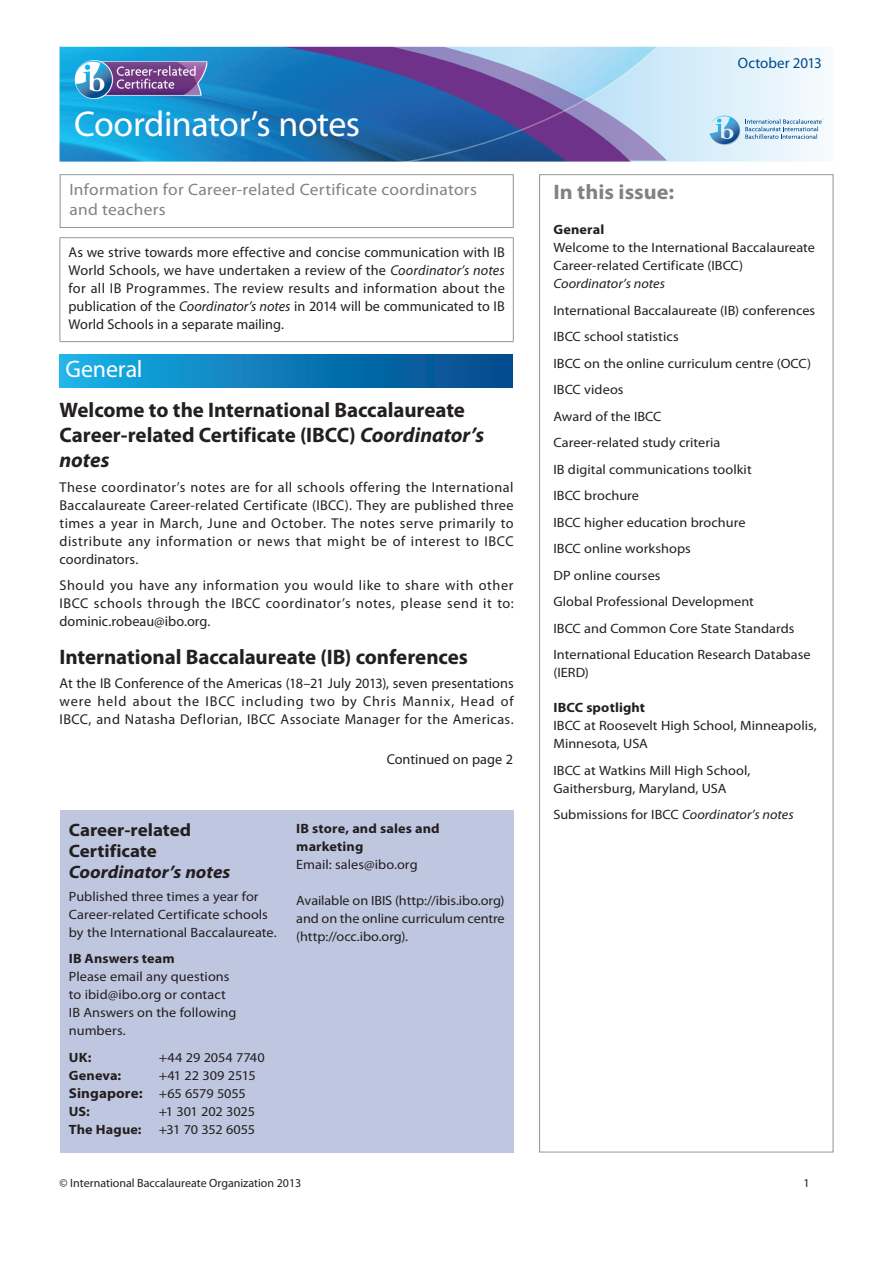
<style>
.page{position:relative;width:893px;height:1263px;background:#fff}
.page>*{position:absolute;margin:0;border:0;box-sizing:border-box;transform-origin:0 0}
.t1{font:36px "Myriad Pro";letter-spacing:-.015em;color:#fff}
.Heading_1{font:24px "Myriad Pro";letter-spacing:-.005em;color:#fff}
.Heading_2{font:700 21px/25.2px "Myriad Pro";letter-spacing:-.005em;color:#231f20}
.In_this_issue{font:700 21px "Myriad Pro";color:#808285;scale:1.06 1}
.Info_panel_level_1{font:700 18px/21px "Myriad Pro";color:#231f20;scale:1.06 1}
.t2{font:16.5px/19.8px "Myriad Pro";letter-spacing:.015em;color:#808285;scale:1.06 1}
.t3{font:15px "Myriad Pro";color:#004a8d}
.Body{font:14.25px/18px "Myriad Pro";letter-spacing:.025em;color:#231f20;text-align:justify}
.Body-2{font:14.25px "Myriad Pro";letter-spacing:.005em;color:#231f20}
.Info_panel{font:13.5px/18px "Myriad Pro";letter-spacing:.005em;color:#231f20;scale:1.06 1}
.Body_without_spacing{font:13.5px/18px "Myriad Pro";letter-spacing:-.005em;color:#231f20;text-align:justify;scale:1.06 1}
.Info_panel_level_2{font:700 13.5px/18px "Myriad Pro";letter-spacing:.01em;color:#231f20;scale:1.06 1}
.Body_without_spacing-2{font:700 13.5px "Myriad Pro";letter-spacing:.005em;color:#231f20;scale:1.06 1}
.t4{font:12px "Myriad Pro";color:#231f20}
.s1{font-style:italic}
.s2{font-weight:700;font-size:14.25px}
</style>
<div class="page">
<svg style="left:59px;top:46px;width:775px;height:152px"></svg>
<svg style="left:59px;top:46px;width:616px;height:121px;background:#5488c0"></svg>
<div style="left:60px;top:175px;width:453px;height:52px;background:#fff"></div>
<div style="left:60px;top:174px;width:454px;height:54px;border:1px solid #939598"></div>
<img style="left:75px;top:60px;width:18px;height:26px">
<svg style="left:709px;top:116px;width:114px;height:29px"></svg>
<div style="left:60px;top:810px;width:454px;height:342px;background:#bfc7e0"></div>
<div style="left:540px;top:175px;width:293px;height:977px;background:#fff"></div>
<div style="left:60px;top:355px;width:453px;height:32px;background:linear-gradient(to right,#19b0e6,#004689)"></div>
<hr style="left:60px;top:237px;width:454px;height:1px;background:#939598">
<hr style="left:60px;top:238px;width:1px;height:103px;background:#939598">
<hr style="left:513px;top:238px;width:1px;height:103px;background:#939598">
<hr style="left:60px;top:341px;width:454px;height:1px;background:#939598">
<h1 class="t1" style="left:74px;top:102px;width:288px">Coordinator’s notes</h1>
<p class="t2" style="left:69px;top:179px;width:386px">Information for Career-related Certificate coordinators and teachers</p>
<p class="Body" style="left:68px;top:243px;width:438px">As we strive towards more effective and concise communication with IB World Schools, we have undertaken a review of the <span class="s1">Coordinator’s notes </span>for all IB Programmes. The review results and information about the publication of the <span class="s1">Coordinator’s notes</span> in 2014 will be communicated to IB World Schools in a separate mailing.</p>
<p class="Heading_1" style="left:66px;top:354px;width:79px">General</p>
<p class="Heading_2" style="left:60px;top:396px;width:426px">Welcome to the International Baccalaureate<br>Career-related Certificate (IBCC) <span class="s1">Coordinator’s notes</span></p>
<p class="Body" style="left:60px;top:477px;width:456px">These coordinator’s notes are for all schools offering the International Baccalaureate Career-related Certificate (IBCC). They are published three times a year in March, June and October. The notes serve primarily to distribute any information or news that might be of interest to IBCC coordinators.</p>
<p class="Body" style="left:60px;top:576px;width:456px">Should you have any information you would like to share with other IBCC schools through the IBCC coordinator’s notes, please send it to: dominic.robeau@ibo.org.</p>
<p class="Heading_2" style="left:60px;top:644px;width:410px">International Baccalaureate (IB) conferences</p>
<p class="Body" style="left:60px;top:674px;width:456px">At the IB Conference of the Americas (18–21 July 2013), seven presentations were held about the IBCC including two by Chris Mannix, Head of IBCC, and Natasha Deflorian, IBCC Associate Manager for the Americas.</p>
<p class="Body-2" style="left:387px;top:750px;width:128px">Continued on page 2</p>
<p class="Info_panel_level_1" style="left:69px;top:819px;width:154px">Career-related<br>Certificate<br><span class="s1">Coordinator’s notes</span></p>
<p class="Info_panel" style="left:69px;top:887px;width:197px">Published three times a year for<br>Career-related Certificate schools by the International Baccalaureate.</p>
<p class="Info_panel_level_2" style="left:69px;top:949px;width:101px">IB Answers team</p>
<p class="Info_panel" style="left:69px;top:967px;width:160px">Please email any questions to ibid@ibo.org or contact<br>IB Answers on the following numbers.</p>
<p class="Body_without_spacing-2" style="left:69px;top:1048px;width:23px">UK:</p>
<p class="Body_without_spacing" style="left:159px;top:1048px;width:102px">+44 29 2054 7740</p>
<p class="Body_without_spacing-2" style="left:69px;top:1066px;width:51px">Geneva:</p>
<p class="Body_without_spacing" style="left:159px;top:1066px;width:93px">+41 22 309 2515</p>
<p class="Body_without_spacing" style="left:69px;top:1084px;width:168px"><span class="s2">Singapore:</span> +65 6579 5055</p>
<p class="Body_without_spacing-2" style="left:69px;top:1102px;width:21px">US:</p>
<p class="Body_without_spacing" style="left:159px;top:1102px;width:92px">+1 301 202 3025</p>
<p class="Body_without_spacing-2" style="left:69px;top:1120px;width:70px">The Hague:</p>
<p class="Body_without_spacing" style="left:159px;top:1120px;width:92px">+31 70 352 6055</p>
<p class="Info_panel_level_2" style="left:296px;top:819px;width:137px">IB store, and sales and marketing</p>
<p class="Body_without_spacing" style="left:296px;top:855px;width:116px">Email: sales@ibo.org</p>
<p class="Body_without_spacing" style="left:296px;top:891px;width:198px">Available on IBIS (http://ibis.ibo.org) and on the online curriculum centre (http://occ.ibo.org).</p>
<p class="t3" style="left:738px;top:54px;width:85px">October 2013</p>
<p class="In_this_issue" style="left:553px;top:179px;width:116px">In this issue:</p>
<p class="Info_panel_level_2" style="left:553px;top:220px;width:49px">General</p>
<p class="Info_panel" style="left:553px;top:239px;width:248px">Welcome to the International Baccalaureate<br>Career-related Certificate (IBCC)<br><span class="s1">Coordinator’s notes</span></p>
<p class="Info_panel" style="left:553px;top:301px;width:248px">International Baccalaureate (IB) conferences</p>
<p class="Info_panel" style="left:553px;top:328px;width:120px">IBCC school statistics</p>
<p class="Info_panel" style="left:553px;top:354px;width:245px">IBCC on the online curriculum centre (OCC)</p>
<p class="Info_panel" style="left:553px;top:381px;width:68px">IBCC videos</p>
<p class="Info_panel" style="left:553px;top:407px;width:103px">Award of the IBCC</p>
<p class="Info_panel" style="left:553px;top:434px;width:159px">Career-related study criteria</p>
<p class="Info_panel" style="left:553px;top:460px;width:189px">IB digital communications toolkit</p>
<p class="Info_panel" style="left:553px;top:487px;width:82px">IBCC brochure</p>
<p class="Info_panel" style="left:553px;top:513px;width:183px">IBCC higher education brochure</p>
<p class="Info_panel" style="left:553px;top:540px;width:131px">IBCC online workshops</p>
<p class="Info_panel" style="left:553px;top:566px;width:103px">DP online courses</p>
<p class="Info_panel" style="left:553px;top:593px;width:191px">Global Professional Development</p>
<p class="Info_panel" style="left:553px;top:619px;width:229px">IBCC and Common Core State Standards</p>
<p class="Info_panel" style="left:553px;top:646px;width:244px">International Education Research Database (IERD)</p>
<p class="Info_panel_level_2" style="left:553px;top:698px;width:88px">IBCC spotlight</p>
<p class="Info_panel" style="left:553px;top:717px;width:250px">IBCC at Roosevelt High School, Minneapolis,<br>Minnesota, USA</p>
<p class="Info_panel" style="left:553px;top:761px;width:187px">IBCC at Watkins Mill High School,<br>Gaithersburg, Maryland, USA</p>
<p class="Info_panel" style="left:553px;top:806px;width:228px">Submissions for IBCC <span class="s1">Coordinator’s notes</span></p>
<p class="t4" style="left:60px;top:1175px;width:243px">© International Baccalaureate Organization 2013</p>
<p class="t4" style="left:803px;top:1175px;width:8px">1</p>
</div>
